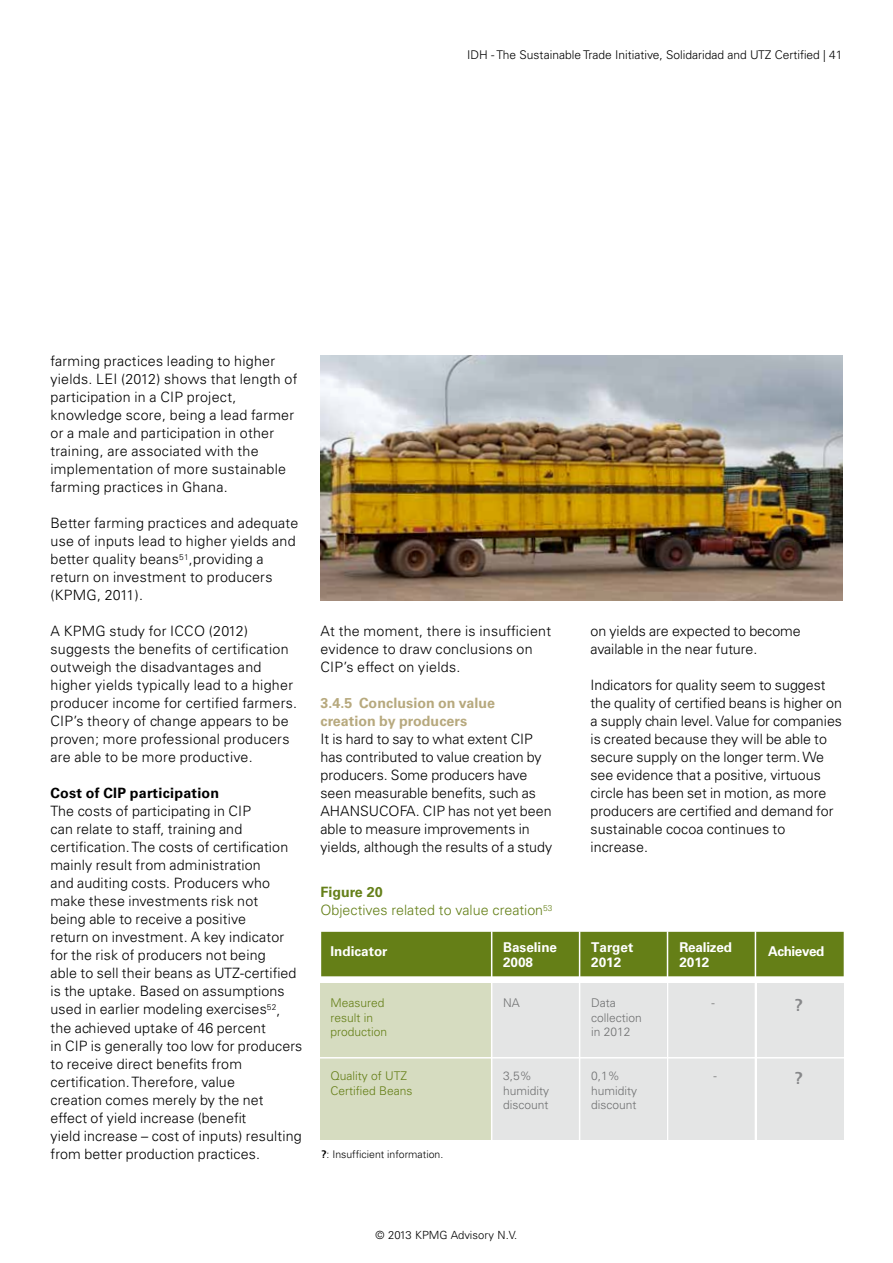
<style>
.page{position:relative;width:893px;height:1263px;background:#fff}
.page>*{position:absolute;margin:0;border:0;box-sizing:border-box;transform-origin:0 0}
.t1{font:700 16.5px "Univers LT Std";color:#87888a}
.t2{font:300 14.25px/18px "Univers LT Std";letter-spacing:.01em;color:#000}
.t3{font:300 14.25px/18px "Univers LT Std";color:#658019}
.t4{font:700 14.25px/18px "Univers LT Std";letter-spacing:.005em;color:#b7a97e}
.t5{font:700 14.25px "Univers LT Std";letter-spacing:.02em;color:#000}
.t6{font:700 13.5px/15px "Univers LT Std";color:#fff}
.t7{font:700 13.5px "Univers LT Std";letter-spacing:-.03em;color:#fff}
.t8{font:300 12px/14.4px "Univers LT Std";color:#707172}
.t9{font:300 12px "Univers LT Std";color:#000}
.t10{font:300 12px/14.4px "Univers LT Std";color:#657f17}
.t11{font:300 11.25px "Univers";color:#000}
.t12{font:300 10.5px "Univers LT Std";color:#000}
.s1{font-weight:700}
</style>
<div class="page">
<img style="left:320px;top:356px;width:522px;height:245px">
<div style="left:321px;top:932px;width:523px;height:44px;background:#657f17"></div>
<div style="left:321px;top:983px;width:170px;height:157px;background:#d6dcc0"></div>
<div style="left:492px;top:983px;width:87px;height:157px;background:#e4e5e5"></div>
<div style="left:757px;top:983px;width:87px;height:157px;background:#e4e5e5"></div>
<div style="left:667px;top:983px;width:88px;height:157px;background:#e4e5e5"></div>
<div style="left:579px;top:983px;width:88px;height:157px;background:#e4e5e5"></div>
<hr style="left:320px;top:1057px;width:524px;height:1px;background:#fff">
<hr style="left:491px;top:931px;width:1px;height:245px;background:#fff">
<hr style="left:667px;top:931px;width:1px;height:245px;background:#fff">
<hr style="left:579px;top:931px;width:1px;height:245px;background:#fff">
<hr style="left:755px;top:931px;width:1px;height:245px;background:#fff">
<p class="t9" style="left:467px;top:48px;width:377px">IDH - The Sustainable Trade Initiative, Solidaridad and UTZ Certified | 41</p>
<p class="t2" style="left:50px;top:352px;width:249px">farming practices leading to higher yields. LEI (2012) shows that length of participation in a CIP project, knowledge score, being a lead farmer or a male and participation in other training, are associated with the implementation of more sustainable farming practices in Ghana.</p>
<p class="t2" style="left:50px;top:514px;width:250px">Better farming practices and adequate use of inputs lead to higher yields and better quality beans<sup>51</sup>,providing a return on investment to producers (KPMG, 2011).</p>
<p class="t2" style="left:50px;top:622px;width:248px">A KPMG study for ICCO (2012) suggests the benefits of certification outweigh the disadvantages and higher yields typically lead to a higher producer income for certified farmers.<br>CIP’s theory of change appears to be proven; more professional producers are able to be more productive.</p>
<p class="t5" style="left:50px;top:785px;width:170px">Cost of CIP participation</p>
<p class="t2" style="left:50px;top:802px;width:253px">The costs of participating in CIP<br>can relate to staff, training and certification. The costs of certification mainly result from administration<br>and auditing costs. Producers who make these investments risk not<br>being able to receive a positive<br>return on investment. A key indicator for the risk of producers not being<br>able to sell their beans as UTZ-certified is the uptake. Based on assumptions used in earlier modeling exercises<sup>52</sup>, the achieved uptake of 46 percent<br>in CIP is generally too low for producers to receive direct benefits from certification. Therefore, value<br>creation comes merely by the net effect of yield increase (benefit<br>yield increase – cost of inputs) resulting from better production practices.</p>
<p class="t2" style="left:320px;top:622px;width:232px">At the moment, there is insufficient evidence to draw conclusions on<br>CIP’s effect on yields.</p>
<p class="t4" style="left:320px;top:694px;width:176px">3.4.5 Conclusion on value creation by producers</p>
<p class="t2" style="left:320px;top:730px;width:233px">It is hard to say to what extent CIP has contributed to value creation by producers. Some producers have seen measurable benefits, such as AHANSUCOFA. CIP has not yet been able to measure improvements in yields, although the results of a study</p>
<p class="t2" style="left:590px;top:622px;width:212px">on yields are expected to become available in the near future.</p>
<p class="t2" style="left:590px;top:676px;width:253px">Indicators for quality seem to suggest the quality of certified beans is higher on a supply chain level. Value for companies is created because they will be able to secure supply on the longer term. We see evidence that a positive, virtuous circle has been set in motion, as more producers are certified and demand for sustainable cocoa continues to increase.</p>
<p class="t3" style="left:320px;top:883px;width:233px"><span class="s1">Figure 20<br></span>Objectives related to value creation<sup>53</sup></p>
<p class="t6" style="left:330px;top:944px;width:59px">Indicator</p>
<p class="t6" style="left:503px;top:939px;width:56px">Baseline<br>2008</p>
<p class="t6" style="left:591px;top:939px;width:44px">Target<br>2012</p>
<p class="t6" style="left:679px;top:939px;width:54px">Realized<br>2012</p>
<p class="t7" style="left:768px;top:943px;width:58px">Achieved</p>
<p class="t10" style="left:330px;top:996px;width:58px">Measured result in production</p>
<p class="t8" style="left:503px;top:996px;width:18px">NA</p>
<p class="t10" style="left:330px;top:1069px;width:84px">Quality of UTZ<br>Certified Beans</p>
<p class="t8" style="left:503px;top:1069px;width:48px">3,5% humidity discount</p>
<p class="t1" style="left:795px;top:995px;width:10px">?</p>
<p class="t8" style="left:591px;top:996px;width:52px">Data collection in 2012</p>
<p class="t8" style="left:591px;top:1069px;width:48px">0,1% humidity discount</p>
<p class="t8" style="left:711px;top:996px;width:5px">-</p>
<p class="t1" style="left:795px;top:1068px;width:10px">?</p>
<p class="t8" style="left:714px;top:1069px;width:5px">-</p>
<p class="t12" style="left:321px;top:1148px;width:123px"><span class="s1">?</span>: Insufficient information.</p>
<p class="t11" style="left:376px;top:1228px;width:143px">© 2013 KPMG Advisory N.V.</p>
</div>
